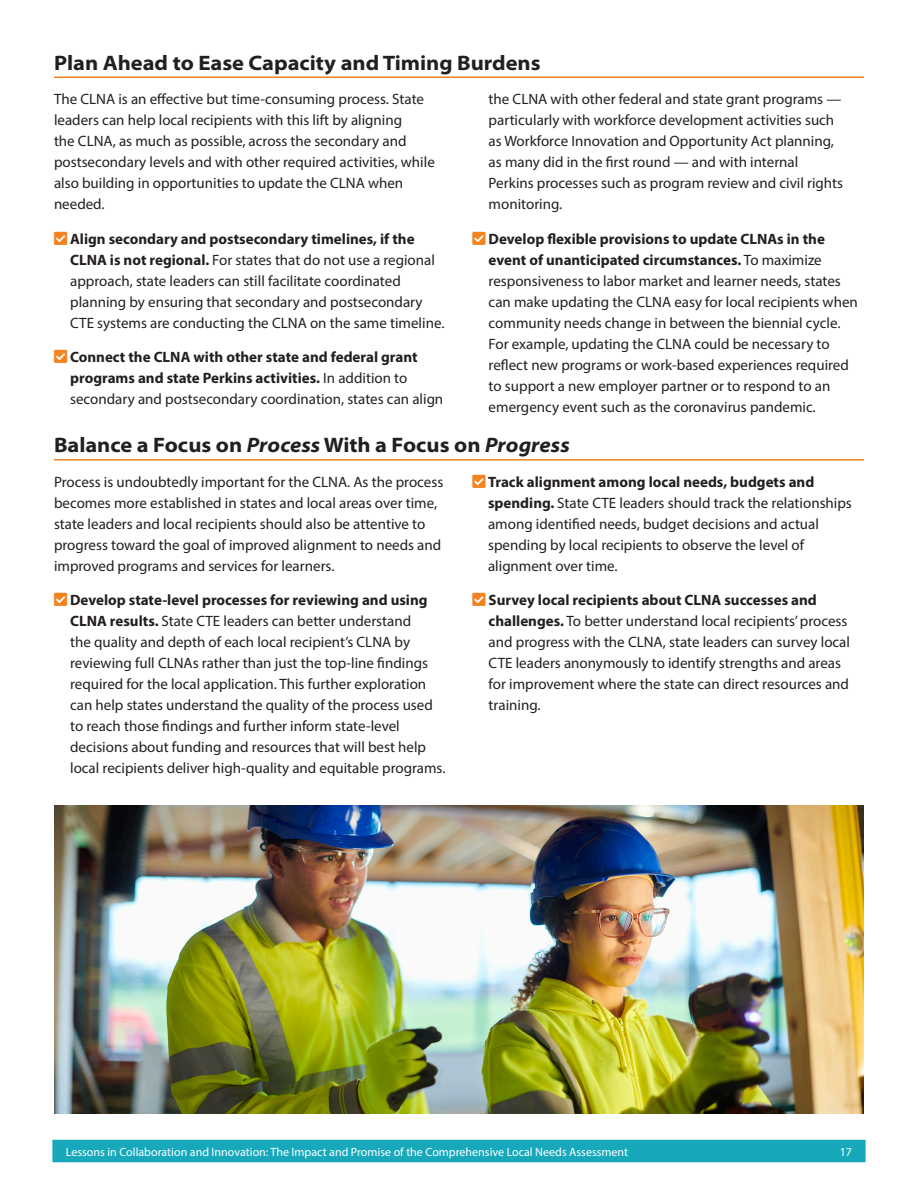
<style>
.page{position:relative;width:918px;height:1188px;background:#fff}
.page>*{position:absolute;margin:0;border:0;box-sizing:border-box;transform-origin:0 0}
.Subhead_A{font:700 semi-expanded 21px "Myriad Pro";color:#231f20}
.body{font:15px/21px "Myriad Pro";color:#231f20}
.body-2{font:700 15px/21px "Myriad Pro";color:#231f20}
.t1{font:12px "Myriad Pro";color:#fff}
.s1{color:#f48221}
.s2{font-weight:700}
.s3{font-weight:400}
.s4{font-style:italic}
</style>
<div class="page">
<div style="left:52px;top:1140px;width:814px;height:22px;background:#17a9bb"></div>
<hr style="left:54px;top:76px;width:810px;height:2px;background:#f48221">
<hr style="left:54px;top:459px;width:810px;height:1px;background:#f48221">
<img style="left:54px;top:806px;width:810px;height:308px">
<p class="Subhead_A" style="left:54px;top:51px;width:488px">Plan Ahead to Ease Capacity and Timing Burdens</p>
<p class="body" style="left:54px;top:88px;width:382px">The CLNA is an effective but time-consuming process. State leaders can help local recipients with this lift by aligning<br>the CLNA, as much as possible, across the secondary and postsecondary levels and with other required activities, while also building in opportunities to update the CLNA when needed.</p>
<p class="body" style="left:70px;top:228px;width:376px;text-indent:-16px"><span class="s1">▲❑◆</span> <span class="s2">Align secondary and postsecondary timelines, if the CLNA is not regional.</span> For states that do not use a regional approach, state leaders can still facilitate coordinated planning by ensuring that secondary and postsecondary CTE systems are conducting the CLNA on the same timeline.</p>
<p class="body-2" style="left:70px;top:346px;width:375px;text-indent:-16px"><span class="s1">▲❑◆</span> Connect the CLNA with other state and federal grant programs and state Perkins activities. <span class="s3">In addition to secondary and postsecondary coordination, states can align</span></p>
<p class="body" style="left:489px;top:88px;width:356px">the CLNA with other federal and state grant programs — particularly with workforce development activities such as Workforce Innovation and Opportunity Act planning, as many did in the first round — and with internal Perkins processes such as program review and civil rights monitoring.</p>
<p class="body" style="left:489px;top:228px;width:371px;text-indent:-16px"><span class="s1">▲❑◆</span> <span class="s2">Develop flexible provisions to update CLNAs in the event of unanticipated circumstances.</span> To maximize responsiveness to labor market and learner needs, states can make updating the CLNA easy for local recipients when community needs change in between the biennial cycle.<br>For example, updating the CLNA could be necessary to reflect new programs or work-based experiences required to support a new employer partner or to respond to an emergency event such as the coronavirus pandemic.</p>
<p class="Subhead_A" style="left:54px;top:433px;width:517px">Balance a Focus on <span class="s4">Process</span> With a Focus on <span class="s4">Progress</span></p>
<p class="body" style="left:54px;top:471px;width:391px">Process is undoubtedly important for the CLNA. As the process becomes more established in states and local areas over time, state leaders and local recipients should also be attentive to progress toward the goal of improved alignment to needs and improved programs and services for learners.</p>
<p class="body" style="left:70px;top:589px;width:377px;text-indent:-16px"><span class="s1">▲❑◆</span> <span class="s2">Develop state-level processes for reviewing and using CLNA results.</span> State CTE leaders can better understand<br>the quality and depth of each local recipient’s CLNA by reviewing full CLNAs rather than just the top-line findings required for the local application. This further exploration can help states understand the quality of the process used to reach those findings and further inform state-level decisions about funding and resources that will best help local recipients deliver high-quality and equitable programs.</p>
<p class="body" style="left:488px;top:471px;width:365px;text-indent:-16px"><span class="s1">▲❑◆</span> <span class="s2">Track alignment among local needs, budgets and spending.</span> State CTE leaders should track the relationships among identified needs, budget decisions and actual spending by local recipients to observe the level of alignment over time.</p>
<p class="body" style="left:489px;top:589px;width:363px;text-indent:-16px"><span class="s1">▲❑◆</span> <span class="s2">Survey local recipients about CLNA successes and challenges.</span> To better understand local recipients’ process and progress with the CLNA, state leaders can survey local CTE leaders anonymously to identify strengths and areas for improvement where the state can direct resources and training.</p>
<p class="t1" style="left:66px;top:1145px;width:564px">Lessons in Collaboration and Innovation: The Impact and Promise of the Comprehensive Local Needs Assessment</p>
<p class="t1" style="left:840px;top:1145px;width:14px">17</p>
</div>
